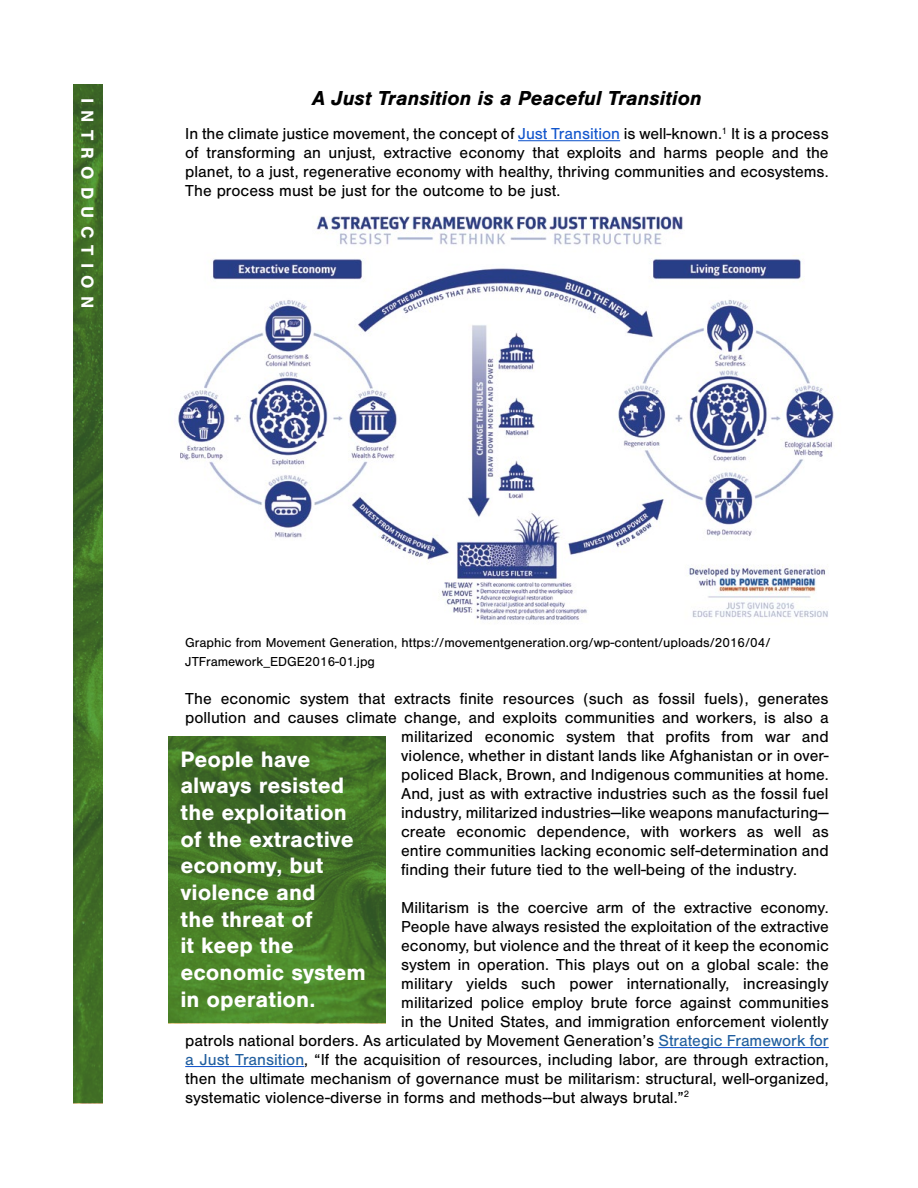
<style>
.page{position:relative;width:918px;height:1188px;background:#fff}
.page>*{position:absolute;margin:0;border:0;box-sizing:border-box;transform-origin:0 0}
.t1{font:700 23.1px/26.7px "Nimbus San";color:#fff}
.t2{font:italic 700 21px "Nimbus San";color:#000}
.t3{font:700 18px "Nimbus San";letter-spacing:.4em;color:#fff}
.t4{font:16.5px/19px "Nimbus San";color:#000;text-align:justify}
.t5{font:13.5px/19px "Nimbus San";color:#000}
.s1{color:#15c}
.s2{color:#215e9e}
</style>
<div class="page">
<img style="left:73px;top:85px;width:29px;height:1018px">
<hr style="left:518px;top:140px;width:102px;height:1px;background:#15c">
<hr style="left:658px;top:1047px;width:171px;height:1px;background:#15c">
<hr style="left:185px;top:1066px;width:119px;height:1px;background:#15c">
<img style="left:168px;top:736px;width:217px;height:287px">
<img style="left:178px;top:216px;width:656px;height:407px">
<p class="t3" style="left:98px;top:98px;width:212px;rotate:90deg">INTRODUCTION</p>
<p class="t2" style="left:312px;top:86px;width:391px">A Just Transition is a Peaceful Transition</p>
<p class="t4" style="left:185px;top:124px;width:645px">In the climate justice movement, the concept of <span class="s1">Just Transition</span> is well-known.<sup>1</sup> It is a process of transforming an unjust, extractive economy that exploits and harms people and the planet, to a just, regenerative economy with healthy, thriving communities and ecosystems.<br>The process must be just for the outcome to be just.</p>
<p class="t5" style="left:185px;top:634px;width:587px">Graphic from Movement Generation, https://movementgeneration.org/wp-content/uploads/2016/04/<br>JTFramework_EDGE2016-01.jpg</p>
<p class="t4" style="left:185px;top:690px;width:645px">The economic system that extracts finite resources (such as fossil fuels), generates</p>
<p class="t4" style="left:185px;top:709px;width:645px">pollution and causes climate change, and exploits communities and workers, is also a</p>
<p class="t4" style="left:401px;top:728px;width:429px">militarized economic system that profits from war and</p>
<p class="t4" style="left:401px;top:747px;width:429px">violence, whether in distant lands like Afghanistan or in over-</p>
<p class="t4" style="left:401px;top:766px;width:429px">policed Black, Brown, and Indigenous communities at home.</p>
<p class="t4" style="left:401px;top:785px;width:429px">And, just as with extractive industries such as the fossil fuel</p>
<p class="t4" style="left:401px;top:804px;width:429px">industry, militarized industries—like weapons manufacturing—</p>
<p class="t4" style="left:401px;top:823px;width:429px">create economic dependence, with workers as well as</p>
<p class="t4" style="left:401px;top:841px;width:429px">entire communities lacking economic self-determination and</p>
<p class="t4" style="left:401px;top:860px;width:397px">finding their future tied to the well-being of the industry.</p>
<p class="t4" style="left:401px;top:898px;width:429px">Militarism is the coercive arm of the extractive economy.</p>
<p class="t4" style="left:401px;top:917px;width:429px">People have always resisted the exploitation of the extractive</p>
<p class="t4" style="left:401px;top:936px;width:429px">economy, but violence and the threat of it keep the economic</p>
<p class="t4" style="left:401px;top:955px;width:429px">system in operation. This plays out on a global scale: the</p>
<p class="t4" style="left:401px;top:974px;width:429px">military yields such power internationally, increasingly</p>
<p class="t4" style="left:401px;top:993px;width:429px">militarized police employ brute force against communities</p>
<p class="t4" style="left:401px;top:1012px;width:429px">in the United States, and immigration enforcement violently</p>
<p class="t4" style="left:185px;top:1031px;width:645px">patrols national borders. As articulated by Movement Generation’s <span class="s2">Strategic Framework for</span></p>
<p class="t4" style="left:185px;top:1050px;width:645px"><span class="s2">a Just Transition</span>, “If the acquisition of resources, including labor, are through extraction,</p>
<p class="t4" style="left:185px;top:1069px;width:645px">then the ultimate mechanism of governance must be militarism: structural, well-organized,</p>
<p class="t4" style="left:185px;top:1088px;width:505px">systematic violence-diverse in forms and methods--but always brutal.”<sup>2</sup></p>
<h1 class="t1" style="left:180px;top:746px;width:187px">People have always resisted the exploitation of the extractive economy, but violence and<br>the threat of<br>it keep the economic system in operation.</h1>
</div>
